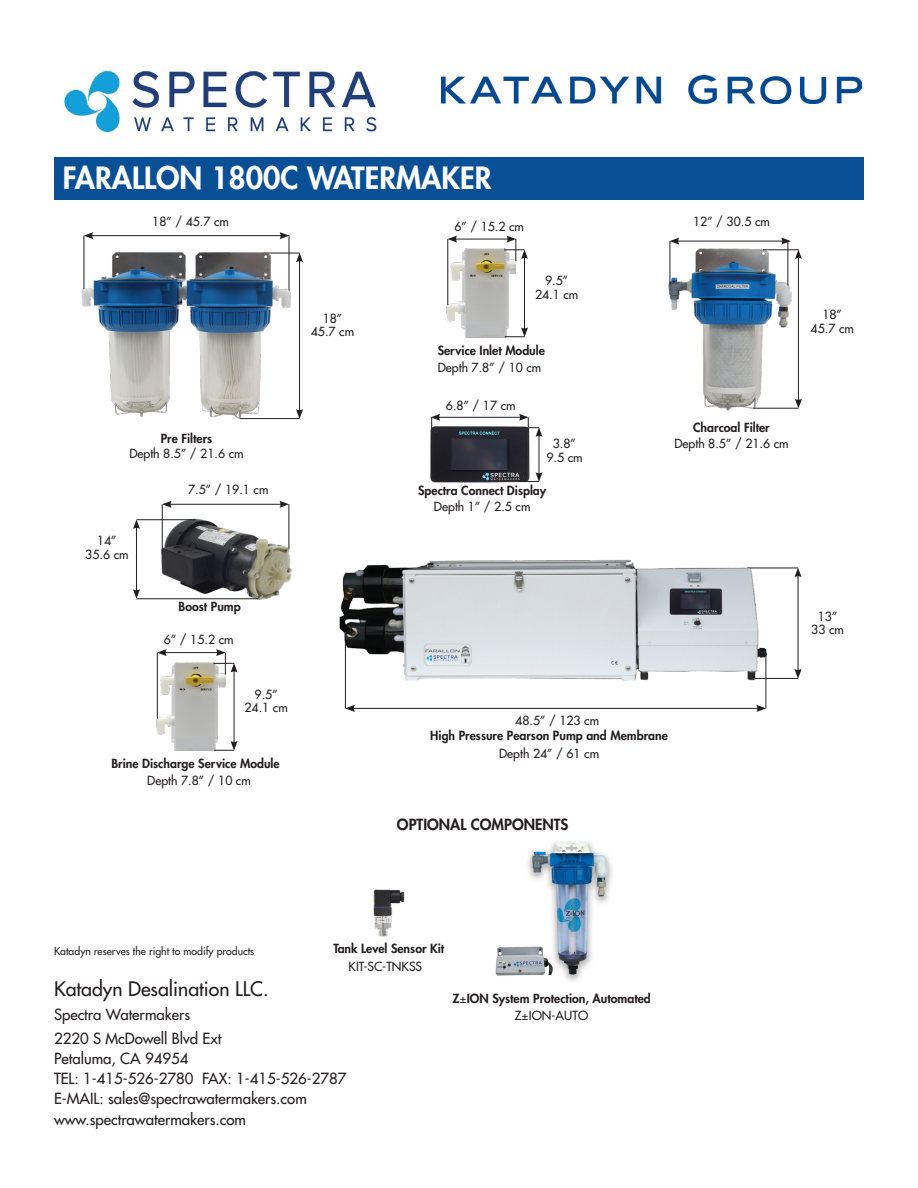
<style>
.page{position:relative;width:918px;height:1188px;background:#fff}
.page>*{position:absolute;margin:0;border:0;box-sizing:border-box;transform-origin:0 0}
.Paragraph_Style_1{font:800 30px "Futura";color:#fff}
.Paragraph_Style_2{font:500 19.5px "Futura Std";color:#231f20}
.Paragraph_Style_2-2{font:500 15px "Futura Std";color:#231f20}
.Paragraph_Style_2-3{font:800 15px "Futura Std";color:#231f20}
.Paragraph_Style_2-4{font:500 12.3px "Futura Std";color:#231f20}
.Paragraph_Style_2-5{font:800 12.3px "Futura Std";color:#231f20}
.Paragraph_Style_2-6{font:500 10.5px "Futura Std";color:#231f20}
.s1{font-weight:400;font-size:12px}
</style>
<div class="page">
<img style="left:441px;top:76px;width:421px;height:28px">
<img style="left:64px;top:70px;width:313px;height:63px">
<div style="left:54px;top:157px;width:810px;height:43px;background:#094f95"></div>
<img style="left:495px;top:841px;width:117px;height:140px">
<img style="left:373px;top:890px;width:32px;height:46px">
<hr style="left:438px;top:417px;width:83px;height:1px;background:#231f20">
<hr style="left:539px;top:434px;width:1px;height:41px;background:#231f20">
<img style="left:430px;top:426px;width:100px;height:57px">
<svg style="left:431px;top:414px;width:9px;height:16px"></svg>
<svg style="left:518px;top:472px;width:24px;height:10px"></svg>
<svg style="left:519px;top:414px;width:23px;height:23px"></svg>
<hr style="left:798px;top:575px;width:1px;height:96px;background:#231f20">
<svg style="left:795px;top:568px;width:7px;height:9px"></svg>
<svg style="left:794px;top:669px;width:8px;height:10px"></svg>
<hr style="left:750px;top:678px;width:48px;height:1px;background:#231f20">
<hr style="left:747px;top:568px;width:51px;height:1px;background:#231f20">
<hr style="left:353px;top:708px;width:406px;height:1px;background:#231f20">
<svg style="left:345px;top:705px;width:10px;height:7px"></svg>
<svg style="left:756px;top:705px;width:10px;height:7px"></svg>
<hr style="left:345px;top:640px;width:1px;height:68px;background:#231f20">
<hr style="left:766px;top:654px;width:1px;height:54px;background:#231f20">
<img style="left:339px;top:559px;width:438px;height:133px">
<hr style="left:289px;top:504px;width:1px;height:45px;background:#231f20">
<img style="left:153px;top:511px;width:139px;height:89px">
<hr style="left:136px;top:527px;width:1px;height:65px;background:#231f20">
<svg style="left:133px;top:520px;width:7px;height:9px"></svg>
<svg style="left:133px;top:589px;width:7px;height:9px"></svg>
<hr style="left:136px;top:598px;width:122px;height:1px;background:#231f20">
<hr style="left:136px;top:519px;width:59px;height:1px;background:#231f20">
<hr style="left:169px;top:504px;width:113px;height:1px;background:#231f20">
<svg style="left:163px;top:501px;width:9px;height:7px"></svg>
<svg style="left:279px;top:501px;width:10px;height:7px"></svg>
<hr style="left:162px;top:504px;width:1px;height:50px;background:#231f20">
<img style="left:668px;top:237px;width:130px;height:174px">
<hr style="left:798px;top:257px;width:1px;height:144px;background:#231f20">
<svg style="left:795px;top:399px;width:7px;height:10px"></svg>
<hr style="left:677px;top:241px;width:107px;height:1px;background:#231f20">
<svg style="left:670px;top:238px;width:9px;height:7px"></svg>
<svg style="left:781px;top:238px;width:21px;height:21px"></svg>
<hr style="left:753px;top:408px;width:45px;height:1px;background:#231f20">
<hr style="left:763px;top:250px;width:36px;height:1px;background:#231f20">
<hr style="left:788px;top:241px;width:1px;height:44px;background:#231f20">
<hr style="left:670px;top:241px;width:1px;height:42px;background:#231f20">
<hr style="left:289px;top:236px;width:1px;height:56px;background:#231f20">
<hr style="left:299px;top:260px;width:1px;height:152px;background:#231f20">
<svg style="left:296px;top:254px;width:7px;height:8px"></svg>
<svg style="left:296px;top:409px;width:7px;height:9px"></svg>
<hr style="left:91px;top:235px;width:191px;height:1px;background:#231f20">
<svg style="left:84px;top:232px;width:9px;height:5px"></svg>
<svg style="left:280px;top:232px;width:9px;height:5px"></svg>
<hr style="left:84px;top:236px;width:1px;height:54px;background:#231f20">
<hr style="left:240px;top:418px;width:60px;height:1px;background:#231f20">
<hr style="left:263px;top:253px;width:37px;height:1px;background:#231f20">
<img style="left:81px;top:237px;width:211px;height:183px">
<img style="left:446px;top:243px;width:69px;height:95px">
<hr style="left:455px;top:239px;width:54px;height:1px;background:#231f20">
<svg style="left:447px;top:236px;width:10px;height:7px"></svg>
<hr style="left:448px;top:239px;width:1px;height:66px;background:#231f20">
<hr style="left:524px;top:257px;width:1px;height:73px;background:#231f20">
<svg style="left:505px;top:327px;width:23px;height:10px"></svg>
<svg style="left:504px;top:236px;width:24px;height:25px"></svg>
<img style="left:156px;top:655px;width:69px;height:96px">
<hr style="left:164px;top:652px;width:54px;height:1px;background:#231f20">
<svg style="left:157px;top:649px;width:10px;height:7px"></svg>
<hr style="left:157px;top:653px;width:1px;height:66px;background:#231f20">
<hr style="left:234px;top:670px;width:1px;height:73px;background:#231f20">
<svg style="left:214px;top:741px;width:24px;height:10px"></svg>
<svg style="left:214px;top:649px;width:23px;height:26px"></svg>
<p class="Paragraph_Style_1" style="left:63px;top:158px;width:430px">FARALLON 1800C WATERMAKER</p>
<p class="Paragraph_Style_2-4" style="left:152px;top:214px;width:78px">18” / 45.7 cm</p>
<p class="Paragraph_Style_2-4" style="left:323px;top:310px;width:21px">18”</p>
<p class="Paragraph_Style_2-4" style="left:311px;top:324px;width:45px">45.7 cm</p>
<p class="Paragraph_Style_2-5" style="left:161px;top:430px;width:53px">Pre Filters</p>
<p class="Paragraph_Style_2-4" style="left:129px;top:446px;width:116px">Depth 8.5” / 21.6 cm</p>
<p class="Paragraph_Style_2-4" style="left:97px;top:533px;width:21px">14”</p>
<p class="Paragraph_Style_2-4" style="left:85px;top:546px;width:45px">35.6 cm</p>
<p class="Paragraph_Style_2-4" style="left:188px;top:482px;width:82px">7.5” / 19.1 cm</p>
<p class="Paragraph_Style_2-5" style="left:179px;top:599px;width:64px">Boost Pump</p>
<p class="Paragraph_Style_2-4" style="left:164px;top:632px;width:71px">6” / 15.2 cm</p>
<p class="Paragraph_Style_2-4" style="left:255px;top:686px;width:25px">9.5”</p>
<p class="Paragraph_Style_2-4" style="left:245px;top:700px;width:45px">24.1 cm</p>
<p class="Paragraph_Style_2-4" style="left:454px;top:218px;width:71px">6” / 15.2 cm</p>
<p class="Paragraph_Style_2-4" style="left:545px;top:273px;width:25px">9.5”</p>
<p class="Paragraph_Style_2-4" style="left:535px;top:286px;width:45px">24.1 cm</p>
<p class="Paragraph_Style_2-5" style="left:438px;top:342px;width:109px">Service Inlet Module</p>
<p class="Paragraph_Style_2-4" style="left:438px;top:359px;width:105px">Depth 7.8” / 10 cm</p>
<p class="Paragraph_Style_2-4" style="left:446px;top:398px;width:71px">6.8” / 17 cm</p>
<p class="Paragraph_Style_2-4" style="left:553px;top:436px;width:25px">3.8”</p>
<p class="Paragraph_Style_2-4" style="left:546px;top:450px;width:38px">9.5 cm</p>
<p class="Paragraph_Style_2-5" style="left:418px;top:483px;width:130px">Spectra Connect Display</p>
<p class="Paragraph_Style_2-4" style="left:434px;top:499px;width:98px">Depth 1” / 2.5 cm</p>
<p class="Paragraph_Style_2-4" style="left:515px;top:712px;width:85px">48.5” / 123 cm</p>
<p class="Paragraph_Style_2-4" style="left:693px;top:214px;width:78px">12” / 30.5 cm</p>
<p class="Paragraph_Style_2-5" style="left:693px;top:420px;width:78px">Charcoal Filter</p>
<p class="Paragraph_Style_2-4" style="left:674px;top:436px;width:116px">Depth 8.5” / 21.6 cm</p>
<p class="Paragraph_Style_2-5" style="left:111px;top:756px;width:170px">Brine Discharge Service Module</p>
<p class="Paragraph_Style_2-4" style="left:147px;top:773px;width:105px">Depth 7.8” / 10 cm</p>
<p class="Paragraph_Style_2-5" style="left:430px;top:728px;width:239px">High Pressure Pearson Pump and Membrane</p>
<p class="Paragraph_Style_2-4" style="left:499px;top:746px;width:102px">Depth 24” / 61 cm</p>
<p class="Paragraph_Style_2-3" style="left:397px;top:815px;width:173px">OPTIONAL COMPONENTS</p>
<p class="Paragraph_Style_2-4" style="left:822px;top:307px;width:21px">18”</p>
<p class="Paragraph_Style_2-4" style="left:811px;top:321px;width:45px">45.7 cm</p>
<p class="Paragraph_Style_2-4" style="left:818px;top:608px;width:21px">13”</p>
<p class="Paragraph_Style_2-4" style="left:811px;top:622px;width:34px">33 cm</p>
<p class="Paragraph_Style_2-5" style="left:333px;top:940px;width:112px">Tank Level Sensor Kit</p>
<p class="Paragraph_Style_2-6" style="left:54px;top:945px;width:202px">Katadyn reserves the right to modify products</p>
<p class="Paragraph_Style_2" style="left:54px;top:976px;width:216px">Katadyn Desalination LLC.</p>
<p class="Paragraph_Style_2-2" style="left:54px;top:1005px;width:138px">Spectra Watermakers</p>
<p class="Paragraph_Style_2-2" style="left:54px;top:1029px;width:169px">2220 S McDowell Blvd Ext</p>
<p class="Paragraph_Style_2-2" style="left:54px;top:1049px;width:136px">Petaluma, CA 94954</p>
<p class="Paragraph_Style_2-2" style="left:54px;top:1069px;width:294px">TEL: 1-415-526-2780 FAX: 1-415-526-2787</p>
<p class="Paragraph_Style_2-2" style="left:54px;top:1089px;width:254px">E-MAIL: sales@spectrawatermakers.com</p>
<p class="Paragraph_Style_2-2" style="left:54px;top:1110px;width:194px">www.spectrawatermakers.com</p>
<p class="Paragraph_Style_2-4" style="left:349px;top:958px;width:75px">KIT-SC-TNKSS</p>
<p class="Paragraph_Style_2-5" style="left:452px;top:991px;width:200px">Z<span class="s1">±</span>ION System Protection, Automated</p>
<p class="Paragraph_Style_2-4" style="left:515px;top:1008px;width:75px">Z<span class="s1">±</span>ION-AUTO</p>
</div>
